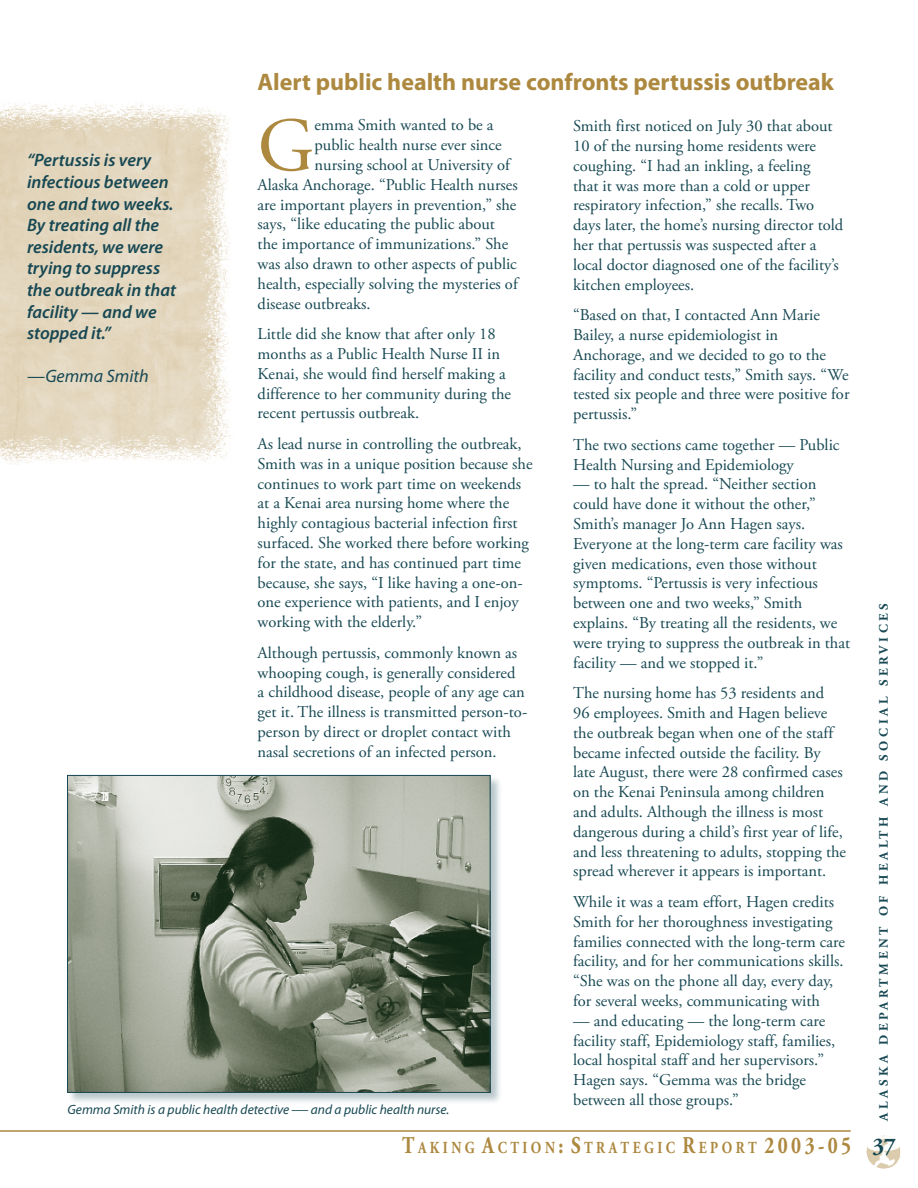
<style>
.page{position:relative;width:918px;height:1188px;background:#fff}
.page>*{position:absolute;margin:0;border:0;box-sizing:border-box;transform-origin:0 0}
.Body_Text{font:76.2px "Adobe Garamond Pro";color:#ad883f}
.Story_Headline{font:700 24px "Myriad Pro";color:#ad883f}
.Drop_Quote{font:italic 600 18px/21.6px "Myriad Pro";color:#174853}
.Drop_Quote-2{font:italic 18px "Myriad Pro";color:#174853}
.t1{font:700 16.8px "Adobe Garamond Pro";letter-spacing:.255em;color:#ad883f;scale:.8 1}
.Body_Text-2{font:16.5px/19.8px "Adobe Garamond Pro";color:#174853}
.Photo_Caption{font:italic 13.5px "Myriad Pro";color:#174853}
.t2{font:700 12.9px "Adobe Garamond Pro";letter-spacing:.28em;color:#174853}
.s1{font-size:24px}
.s2{font-size:24px;color:#174853}
.s3{font-family:"Adobe Garamond Pro";font-style:normal;font-size:16.5px}
</style>
<div class="page">
<hr style="left:0;top:1130px;width:851px;height:2px;background:#ad883f">
<img style="left:867px;top:1135px;width:33px;height:34px">
<div style="left:66px;top:774px;width:438px;height:332px;background:#174853;opacity:.3"></div>
<img style="left:69px;top:777px;width:420px;height:314px">
<div style="left:67px;top:775px;width:424px;height:318px;border:1px solid #174853"></div>
<img style="left:0;top:102px;width:231px;height:363px">
<p class="Story_Headline" style="left:258px;top:68px;width:578px">Alert public health nurse confronts pertussis outbreak</p>
<p class="Body_Text" style="left:258px;top:100px;width:58px">G</p>
<p class="Body_Text-2" style="left:315px;top:116px;width:181px">emma Smith wanted to be a</p>
<p class="Body_Text-2" style="left:573px;top:117px;width:272px">Smith first noticed on July 30 that about 10 of the nursing home residents were coughing. “I had an inkling, a feeling<br>that it was more than a cold or upper respiratory infection,” she recalls. Two days later, the home’s nursing director told her that pertussis was suspected after a local doctor diagnosed one of the facility’s kitchen employees.</p>
<p class="Body_Text-2" style="left:573px;top:306px;width:278px">“Based on that, I contacted Ann Marie Bailey, a nurse epidemiologist in Anchorage, and we decided to go to the facility and conduct tests,” Smith says. “We tested six people and three were positive for pertussis.”</p>
<p class="Body_Text-2" style="left:573px;top:435px;width:268px">The two sections came together — Public<br>Health Nursing and Epidemiology</p>
<p class="Body_Text-2" style="left:573px;top:475px;width:279px">— to halt the spread. “Neither section could have done it without the other,” Smith’s manager Jo Ann Hagen says.<br>Everyone at the long-term care facility was given medications, even those without symptoms. “Pertussis is very infectious between one and two weeks,” Smith explains. “By treating all the residents, we were trying to suppress the outbreak in that facility — and we stopped it.”</p>
<p class="Body_Text-2" style="left:573px;top:684px;width:275px">The nursing home has 53 residents and<br>96 employees. Smith and Hagen believe the outbreak began when one of the staff became infected outside the facility. By late August, there were 28 confirmed cases on the Kenai Peninsula among children and adults. Although the illness is most dangerous during a child’s first year of life, and less threatening to adults, stopping the spread wherever it appears is important.</p>
<p class="Body_Text-2" style="left:573px;top:892px;width:273px">While it was a team effort, Hagen credits Smith for her thoroughness investigating families connected with the long-term care facility, and for her communications skills. “She was on the phone all day, every day, for several weeks, communicating with</p>
<p class="Body_Text-2" style="left:573px;top:1011px;width:264px">— and educating — the long-term care facility staff, Epidemiology staff, families, local hospital staff and her supervisors.” Hagen says. “Gemma was the bridge between all those groups.”</p>
<p class="Body_Text-2" style="left:315px;top:136px;width:189px">public health nurse ever since</p>
<p class="Body_Text-2" style="left:315px;top:156px;width:197px">nursing school at University of</p>
<p class="Body_Text-2" style="left:258px;top:175px;width:262px">Alaska Anchorage. “Public Health nurses</p>
<p class="Body_Text-2" style="left:258px;top:195px;width:260px">are important players in prevention,” she</p>
<p class="Body_Text-2" style="left:258px;top:215px;width:239px">says, “like educating the public about</p>
<p class="Body_Text-2" style="left:258px;top:235px;width:252px">the importance of immunizations.” She</p>
<p class="Body_Text-2" style="left:258px;top:255px;width:261px">was also drawn to other aspects of public</p>
<p class="Body_Text-2" style="left:258px;top:274px;width:262px">health, especially solving the mysteries of</p>
<p class="Body_Text-2" style="left:258px;top:294px;width:114px">disease outbreaks.</p>
<p class="Body_Text-2" style="left:258px;top:325px;width:255px">Little did she know that after only 18 months as a Public Health Nurse II in Kenai, she would find herself making a difference to her community during the recent pertussis outbreak.</p>
<p class="Body_Text-2" style="left:258px;top:435px;width:276px">As lead nurse in controlling the outbreak, Smith was in a unique position because she continues to work part time on weekends at a Kenai area nursing home where the highly contagious bacterial infection first surfaced. She worked there before working for the state, and has continued part time because, she says, “I like having a one-on&shy;one experience with patients, and I enjoy working with the elderly.”</p>
<p class="Body_Text-2" style="left:258px;top:643px;width:271px">Although pertussis, commonly known as whooping cough, is generally considered<br>a childhood disease, people of any age can get it. The illness is transmitted person-to&shy;person by direct or droplet contact with nasal secretions of an infected person.</p>
<p class="Drop_Quote" style="left:27px;top:150px;width:148px">“Pertussis is very infectious between one and two weeks.</p>
<p class="Drop_Quote" style="left:27px;top:215px;width:151px">By treating all the residents, we were trying to suppress the outbreak in that facility — and we stopped it.”</p>
<p class="Drop_Quote-2" style="left:27px;top:367px;width:123px">—Gemma Smith</p>
<p class="t2" style="left:876px;top:1121px;width:519px;rotate:-90deg">ALASKA DEPARTMENT OF HEALTH AND SOCIAL SERVICES</p>
<p class="t1" style="left:402px;top:1138px;width:619px"><span class="s1">T</span> AKING <span class="s1">A</span> CTION <span class="s1">: S</span> TRATEGIC <span class="s1">R</span> EPORT <span class="s1">2 0 0 3 - 0 5</span> <span class="s2">37</span></p>
<p class="Photo_Caption" style="left:68px;top:1103px;width:383px">Gemma Smith is a public health detective <span class="s3">—</span> and a public health nurse.</p>
</div>
